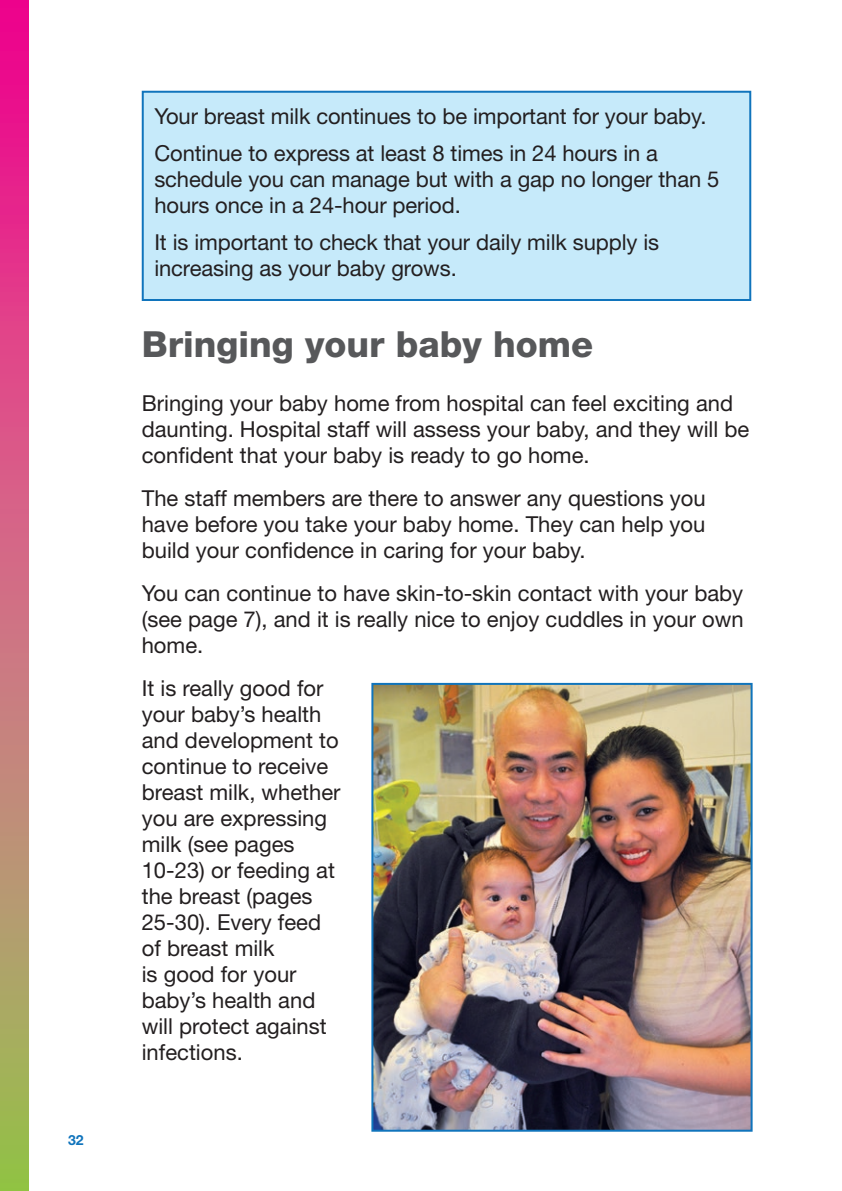
<style>
.page{position:relative;width:842px;height:1191px;background:#fff}
.page>*{position:absolute;margin:0;border:0;box-sizing:border-box;transform-origin:0 0}
.t1{font:800 36px "Helvetica Neue";color:#57585a}
.t2{font:22px/26px "Helvetica Neue";color:#231f20}
.t3{font:700 14px "Helvetica Neue";color:#1074bc}
</style>
<div class="page">
<svg style="left:0;top:0;width:28px;height:1191px"></svg>
<div style="left:142px;top:91px;width:609px;height:210px;background:#c6eafa;border:2px solid #1074bc"></div>
<img style="left:374px;top:686px;width:376px;height:442px">
<div style="left:371px;top:683px;width:382px;height:448px;border:2px solid #1074bc"></div>
<p class="t3" style="left:68px;top:1131px;width:17px">32</p>
<p class="t2" style="left:154px;top:102px;width:554px">Your breast milk continues to be important for your baby.</p>
<p class="t2" style="left:154px;top:140px;width:567px">Continue to express at least 8 times in 24 hours in a schedule you can manage but with a gap no longer than 5 hours once in a 24-hour period.</p>
<p class="t2" style="left:154px;top:229px;width:506px">It is important to check that your daily milk supply is increasing as your baby grows.</p>
<p class="t1" style="left:142px;top:322px;width:453px">Bringing your baby home</p>
<p class="t2" style="left:142px;top:390px;width:609px">Bringing your baby home from hospital can feel exciting and daunting. Hospital staff will assess your baby, and they will be confident that your baby is ready to go home.</p>
<p class="t2" style="left:142px;top:485px;width:566px;text-align:justify">The staff members are there to answer any questions you have before you take your baby home. They can help you build your confidence in caring for your baby.</p>
<p class="t2" style="left:142px;top:580px;width:603px;text-align:justify">You can continue to have skin-to-skin contact with your baby (see page 7), and it is really nice to enjoy cuddles in your own home.</p>
<p class="t2" style="left:142px;top:675px;width:200px">It is really good for your baby’s health and development to continue to receive breast milk, whether you are expressing milk (see pages<br>10-23) or feeding at the breast (pages<br>25-30). Every feed of breast milk<br>is good for your baby’s health and will protect against infections.</p>
</div>
